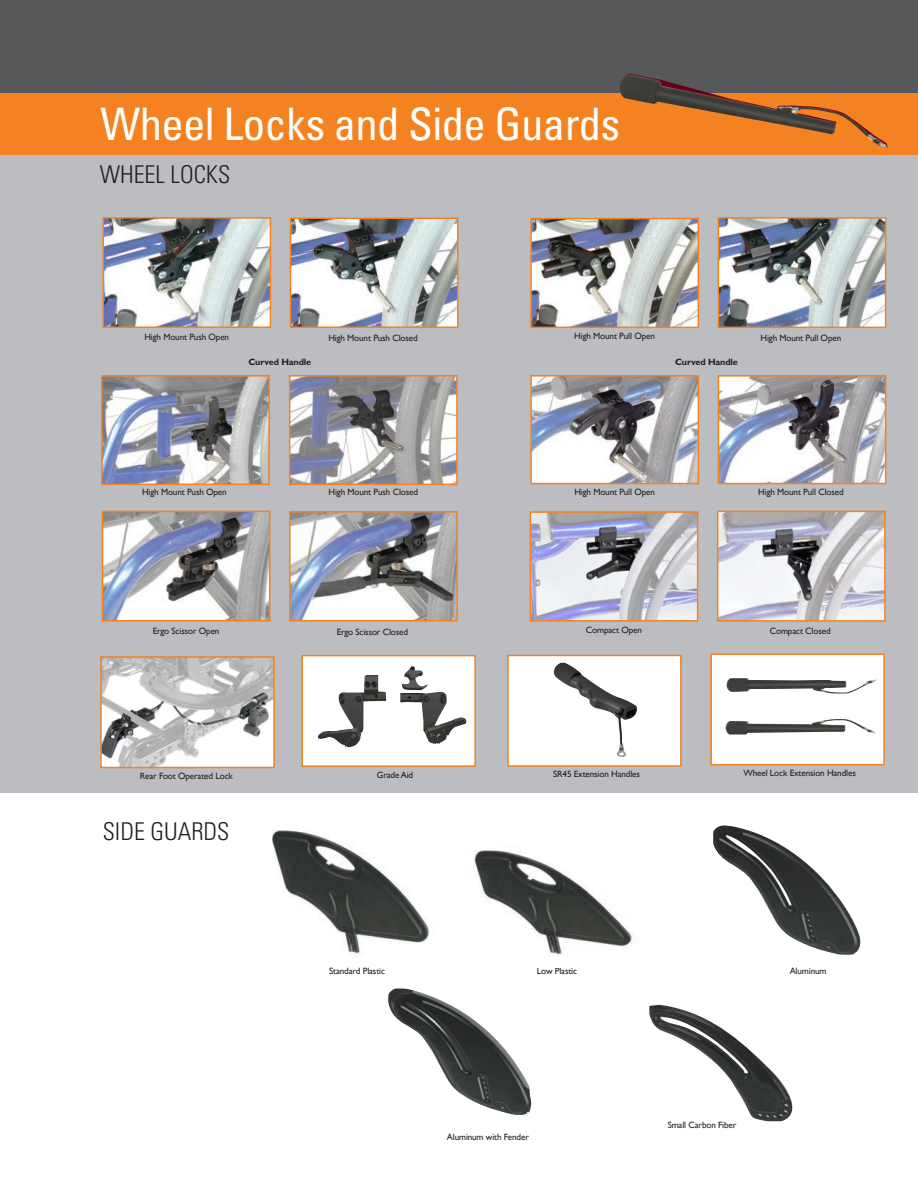
<style>
.page{position:relative;width:918px;height:1188px;background:#fff}
.page>*{position:absolute;margin:0;border:0;box-sizing:border-box;transform-origin:0 0}
.t1{font:condensed 44.85px "Univers";letter-spacing:-.015em;color:#fff}
.t2{font:300 condensed 24.6px "Univers";color:#231f20}
.t3{font:9.15px "Gill Sans";letter-spacing:-.015em;color:#231f20}
.t4{font:700 9.15px "Gill Sans";letter-spacing:-.015em;color:#231f20}
</style>
<div class="page">
<div style="left:0;top:145px;width:918px;height:647px;background:#bcbdc0"></div>
<div style="left:0;top:0;width:918px;height:93px;background:#57585a"></div>
<div style="left:0;top:93px;width:918px;height:61px;background:#f58220"></div>
<img style="left:292px;top:378px;width:163px;height:104px">
<div style="left:289px;top:375px;width:169px;height:110px;border:2px solid #f58220"></div>
<img style="left:104px;top:378px;width:163px;height:104px">
<div style="left:101px;top:375px;width:169px;height:110px;border:2px solid #f58220"></div>
<img style="left:105px;top:514px;width:163px;height:104px">
<div style="left:102px;top:511px;width:169px;height:110px;border:2px solid #f58220"></div>
<img style="left:292px;top:514px;width:163px;height:104px">
<div style="left:289px;top:511px;width:169px;height:110px;border:2px solid #f58220"></div>
<div style="left:712px;top:655px;width:171px;height:109px;background:#fff"></div>
<div style="left:710px;top:653px;width:175px;height:112px;border:2px solid #f58220"></div>
<img style="left:533px;top:378px;width:163px;height:103px">
<div style="left:530px;top:375px;width:169px;height:109px;border:2px solid #f58220"></div>
<img style="left:721px;top:378px;width:162px;height:103px">
<div style="left:718px;top:375px;width:168px;height:109px;border:2px solid #f58220"></div>
<img style="left:533px;top:514px;width:162px;height:105px">
<div style="left:530px;top:511px;width:168px;height:111px;border:2px solid #f58220"></div>
<img style="left:720px;top:514px;width:163px;height:105px">
<div style="left:717px;top:511px;width:169px;height:111px;border:2px solid #f58220"></div>
<img style="left:105px;top:220px;width:163px;height:105px">
<div style="left:102px;top:217px;width:169px;height:111px;border:2px solid #f58220"></div>
<img style="left:293px;top:221px;width:163px;height:104px">
<div style="left:290px;top:218px;width:169px;height:110px;border:2px solid #f58220"></div>
<img style="left:533px;top:221px;width:163px;height:104px">
<div style="left:530px;top:218px;width:169px;height:110px;border:2px solid #f58220"></div>
<img style="left:721px;top:220px;width:162px;height:105px">
<div style="left:718px;top:217px;width:168px;height:111px;border:2px solid #f58220"></div>
<img style="left:725px;top:678px;width:151px;height:57px">
<div style="left:509px;top:656px;width:171px;height:109px;background:#fff"></div>
<div style="left:507px;top:655px;width:175px;height:112px;border:2px solid #f58220"></div>
<div style="left:303px;top:656px;width:171px;height:109px;background:#fff"></div>
<div style="left:301px;top:655px;width:175px;height:112px;border:2px solid #f58220"></div>
<img style="left:103px;top:659px;width:169px;height:106px">
<div style="left:100px;top:656px;width:175px;height:112px;border:2px solid #f58220"></div>
<img style="left:553px;top:663px;width:84px;height:94px">
<img style="left:620px;top:74px;width:268px;height:74px">
<img style="left:272px;top:830px;width:158px;height:126px">
<img style="left:649px;top:1005px;width:144px;height:116px">
<img style="left:388px;top:989px;width:144px;height:126px">
<img style="left:713px;top:825px;width:148px;height:130px">
<img style="left:317px;top:675px;width:69px;height:72px">
<img style="left:400px;top:666px;width:67px;height:79px">
<img style="left:474px;top:850px;width:161px;height:105px">
<p class="t1" style="left:101px;top:107px;width:521px">Wheel Locks and Side Guards</p>
<p class="t2" style="left:100px;top:165px;width:132px">WHEEL LOCKS</p>
<p class="t3" style="left:144px;top:332px;width:86px">High Mount Push Open</p>
<p class="t3" style="left:328px;top:333px;width:91px">High Mount Push Closed</p>
<p class="t3" style="left:574px;top:331px;width:82px">High Mount Pull Open</p>
<p class="t3" style="left:761px;top:332px;width:82px">High Mount Pull Open</p>
<p class="t4" style="left:248px;top:359px;width:65px">Curved Handle</p>
<p class="t4" style="left:675px;top:359px;width:65px">Curved Handle</p>
<p class="t3" style="left:142px;top:486px;width:86px">High Mount Push Open</p>
<p class="t3" style="left:329px;top:486px;width:91px">High Mount Push Closed</p>
<p class="t3" style="left:153px;top:625px;width:68px">Ergo Scissor Open</p>
<p class="t3" style="left:337px;top:627px;width:73px">Ergo Scissor Closed</p>
<p class="t3" style="left:574px;top:487px;width:82px">High Mount Pull Open</p>
<p class="t3" style="left:758px;top:486px;width:87px">High Mount Pull Closed</p>
<p class="t3" style="left:586px;top:625px;width:58px">Compact Open</p>
<p class="t3" style="left:770px;top:626px;width:62px">Compact Closed</p>
<p class="t3" style="left:377px;top:769px;width:38px">Grade Aid</p>
<p class="t3" style="left:743px;top:768px;width:114px">Wheel Lock Extension Handles</p>
<p class="t3" style="left:140px;top:771px;width:95px">Rear Foot Operated Lock</p>
<p class="t3" style="left:553px;top:769px;width:88px">SR45 Extension Handles</p>
<p class="t2" style="left:103px;top:822px;width:128px">SIDE GUARDS</p>
<p class="t3" style="left:329px;top:965px;width:57px">Standard Plastic</p>
<p class="t3" style="left:537px;top:966px;width:42px">Low Plastic</p>
<p class="t3" style="left:447px;top:1132px;width:84px">Aluminum with Fender</p>
<p class="t3" style="left:790px;top:966px;width:38px">Aluminum</p>
<p class="t3" style="left:668px;top:1119px;width:70px">Small Carbon Fiber</p>
</div>
